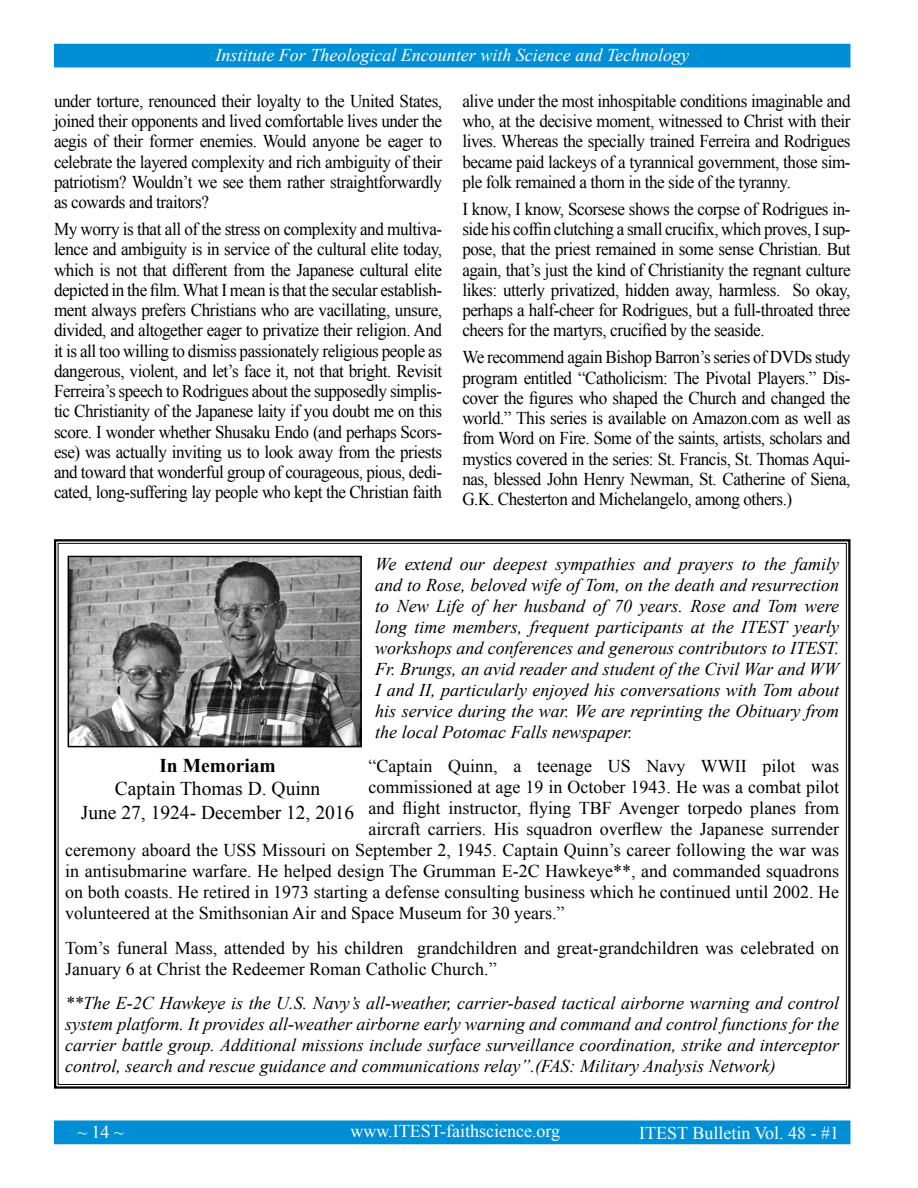
<style>
.page{position:relative;width:918px;height:1188px;background:#fff}
.page>*{position:absolute;margin:0;border:0;box-sizing:border-box;transform-origin:0 0}
.t1{font:19.5px/23.4px "Times New Roman";color:#000;text-align:center}
.t2{font:700 19.5px "Times New Roman";color:#000}
.t3{font:18px/20.2px "Times New Roman";color:#000;text-align:justify;scale:.95 1}
.t4{font:italic 18px/21px "Times New Roman";color:#000;text-align:justify}
.t5{font:18px/21px "Times New Roman";color:#000}
.t6{font:italic 18px "Times New Roman";color:#fff}
.t7{font:18px "Times New Roman";color:#fff}
</style>
<div class="page">
<div style="left:54px;top:1120px;width:796px;height:24px;background:#008fd5;border:2px solid #008fd5"></div>
<div style="left:54px;top:44px;width:796px;height:23px;background:#008fd5"></div>
<svg style="left:54px;top:539px;width:797px;height:550px"></svg>
<img style="left:71px;top:559px;width:288px;height:185px">
<div style="left:68px;top:556px;width:294px;height:191px;border:2px solid #000"></div>
<p class="t6" style="left:215px;top:43px;width:475px">Institute For Theological Encounter with Science and Technology</p>
<p class="t3" style="left:54px;top:91px;width:410px">under torture, renounced their loyalty to the United States, joined their opponents and lived comfortable lives under the aegis of their former enemies. Would anyone be eager to celebrate the layered complexity and rich ambiguity of their patriotism? Wouldn’t we see them rather straightforwardly as cowards and traitors?</p>
<p class="t3" style="left:54px;top:219px;width:410px">My worry is that all of the stress on complexity and multiva&shy;lence and ambiguity is in service of the cultural elite today, which is not that different from the Japanese cultural elite depicted in the film. What I mean is that the secular establish&shy;ment always prefers Christians who are vacillating, unsure, divided, and altogether eager to privatize their religion. And it is all too willing to dismiss passionately religious people as dangerous, violent, and let’s face it, not that bright. Revisit Ferreira’s speech to Rodrigues about the supposedly simplis&shy;tic Christianity of the Japanese laity if you doubt me on this score. I wonder whether Shusaku Endo (and perhaps Scors&shy;ese) was actually inviting us to look away from the priests and toward that wonderful group of courageous, pious, dedi&shy;cated, long-suffering lay people who kept the Christian faith</p>
<p class="t3" style="left:462px;top:91px;width:410px">alive under the most inhospitable conditions imaginable and who, at the decisive moment, witnessed to Christ with their lives. Whereas the specially trained Ferreira and Rodrigues became paid lackeys of a tyrannical government, those sim&shy;ple folk remained a thorn in the side of the tyranny.</p>
<p class="t3" style="left:462px;top:199px;width:410px">I know, I know, Scorsese shows the corpse of Rodrigues in&shy;side his coffin clutching a small crucifix, which proves, I sup&shy;pose, that the priest remained in some sense Christian. But again, that’s just the kind of Christianity the regnant culture likes: utterly privatized, hidden away, harmless. So okay, perhaps a half-cheer for Rodrigues, but a full-throated three cheers for the martyrs, crucified by the seaside.</p>
<p class="t3" style="left:462px;top:347px;width:410px">We recommend again Bishop Barron’s series of DVDs study program entitled “Catholicism: The Pivotal Players.” Dis&shy;cover the figures who shaped the Church and changed the world.” This series is available on Amazon.com as well as from Word on Fire. Some of the saints, artists, scholars and mystics covered in the series: St. Francis, St. Thomas Aqui&shy;nas, blessed John Henry Newman, St. Catherine of Siena, G.K. Chesterton and Michelangelo, among others.)</p>
<p class="t4" style="left:375px;top:553px;width:466px">We extend our deepest sympathies and prayers to the family and to Rose, beloved wife of Tom, on the death and resurrection to New Life of her husband of 70 years. Rose and Tom were long time members, frequent participants at the ITEST yearly workshops and conferences and generous contributors to ITEST.<br>Fr. Brungs, an avid reader and student of the Civil War and WW I and II, particularly enjoyed his conversations with Tom about his service during the war. We are reprinting the Obituary from the local Potomac Falls newspaper.</p>
<p class="t5" style="left:369px;top:755px;width:472px">“Captain Quinn, a teenage US Navy WWII pilot was</p>
<p class="t5" style="left:369px;top:776px;width:472px">commissioned at age 19 in October 1943. He was a combat pilot</p>
<p class="t5" style="left:369px;top:797px;width:472px">and flight instructor, flying TBF Avenger torpedo planes from</p>
<p class="t5" style="left:369px;top:818px;width:472px">aircraft carriers. His squadron overflew the Japanese surrender</p>
<p class="t5" style="left:65px;top:839px;width:775px">ceremony aboard the USS Missouri on September 2, 1945. Captain Quinn’s career following the war was</p>
<p class="t5" style="left:65px;top:861px;width:776px">in antisubmarine warfare. He helped design The Grumman E-2C Hawkeye**, and commanded squadrons</p>
<p class="t5" style="left:65px;top:882px;width:775px">on both coasts. He retired in 1973 starting a defense consulting business which he continued until 2002. He</p>
<p class="t5" style="left:65px;top:903px;width:501px">volunteered at the Smithsonian Air and Space Museum for 30 years.”</p>
<p class="t5" style="left:65px;top:937px;width:776px">Tom’s funeral Mass, attended by his children grandchildren and great-grandchildren was celebrated on<br>January 6 at Christ the Redeemer Roman Catholic Church.”</p>
<p class="t4" style="left:65px;top:992px;width:776px">**The E-2C Hawkeye is the U.S. Navy’s all-weather, carrier-based tactical airborne warning and control system platform. It provides all-weather airborne early warning and command and control functions for the carrier battle group. Additional missions include surface surveillance coordination, strike and interceptor control, search and rescue guidance and communications relay”.(FAS: Military Analysis Network)</p>
<p class="t2" style="left:159px;top:752px;width:118px">In Memoriam</p>
<p class="t1" style="left:81px;top:777px;width:275px">Captain Thomas D. Quinn<br>June 27, 1924- December 12, 2016</p>
<p class="t7" style="left:77px;top:1120px;width:48px">~ 14 ~</p>
<p class="t7" style="left:350px;top:1119px;width:211px">www.ITEST-faithscience.org</p>
<p class="t7" style="left:639px;top:1120px;width:202px">ITEST Bulletin Vol. 48 - #1</p>
</div>
